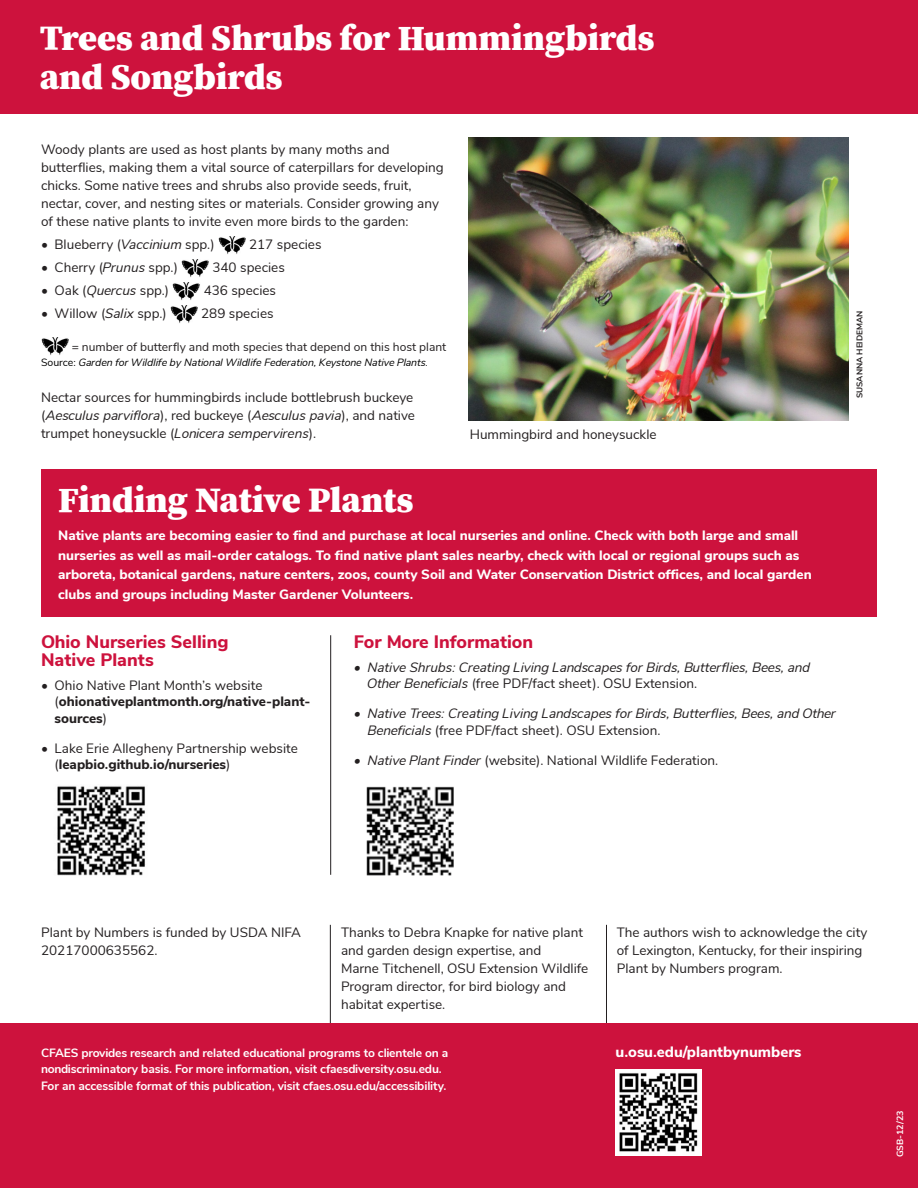
<style>
.page{position:relative;width:918px;height:1188px;background:#fff}
.page>*{position:absolute;margin:0;border:0;box-sizing:border-box;transform-origin:0 0}
.Sub_Head_H2{font:900 36px/39px "Buckeye Serif 2";color:#fff}
.Text{font:900 36px "Buckeye Serif 2";color:#fff}
.Text-2{font:800 18px/18px "Buckeye Sans 2";color:#cd123d}
.Text-3{font:800 15px "Buckeye Sans 2";color:#fff}
.Text-4{font:13.5px/18px "Buckeye Sans 2";color:#231f20}
.Text-5{font:800 13.5px/19.5px "Buckeye Sans 2";color:#fff}
.t1{font:italic 13.5px/16.5px "Buckeye Sans 2";color:#231f20}
.t2{font:800 13.5px/16.5px "Buckeye Sans 2";color:#231f20}
.Plant_Name{font:700 12px/16.5px "Buckeye Sans 2";letter-spacing:-.01em;color:#fff}
.Normal__Web{font:12px "Buckeye Sans 2";color:#231f20}
.Normal__Web-2{font:italic 10.5px "Buckeye Sans 2";color:#000}
.Paragraph_Style_2{font:700 9px "Buckeye Sans 2";color:#fff}
.Text-6{font:700 8.25px "Buckeye Sans 2";color:#231f20}
.s1{font-style:italic}
.s2{font-style:normal}
.s3{font-weight:400}
.s4{font-weight:800}
</style>
<div class="page">
<hr style="left:330px;top:925px;width:1px;height:123px;background:#231f20">
<hr style="left:606px;top:925px;width:1px;height:123px;background:#231f20">
<div style="left:0;top:1023px;width:918px;height:165px;background:#cd123d"></div>
<img style="left:468px;top:137px;width:381px;height:283px">
<img style="left:218px;top:236px;width:28px;height:18px">
<img style="left:181px;top:259px;width:28px;height:18px">
<img style="left:173px;top:282px;width:27px;height:18px">
<img style="left:170px;top:305px;width:28px;height:18px">
<img style="left:41px;top:337px;width:28px;height:18px">
<div style="left:0;top:0;width:918px;height:113px;background:#cd123d"></div>
<div style="left:41px;top:469px;width:836px;height:148px;background:#cd123d"></div>
<hr style="left:330px;top:635px;width:1px;height:240px;background:#231f20">
<img style="left:57px;top:786px;width:89px;height:90px">
<img style="left:366px;top:786px;width:88px;height:90px">
<img style="left:615px;top:1070px;width:87px;height:86px">
<p class="Sub_Head_H2" style="left:40px;top:20px;width:616px">Trees and Shrubs for Hummingbirds and Songbirds</p>
<p class="Text-4" style="left:41px;top:140px;width:404px">Woody plants are used as host plants by many moths and butterflies, making them a vital source of caterpillars for developing chicks. Some native trees and shrubs also provide seeds, fruit, nectar, cover, and nesting sites or materials. Consider growing any of these native plants to invite even more birds to the garden:</p>
<p class="Text-4" style="left:41px;top:235px;width:175px">• Blueberry (<span class="s1">Vaccinium</span> spp.)</p>
<p class="Text-4" style="left:249px;top:235px;width:74px">217 species</p>
<p class="Text-4" style="left:41px;top:258px;width:138px">• Cherry (<span class="s1">Prunus</span> spp.)</p>
<p class="Text-4" style="left:212px;top:258px;width:74px">340 species</p>
<p class="Text-4" style="left:41px;top:281px;width:130px">• Oak (<span class="s1">Quercus</span> spp.)</p>
<p class="Text-4" style="left:204px;top:281px;width:74px">436 species</p>
<p class="Text-4" style="left:41px;top:304px;width:127px">• Willow (<span class="s1">Salix</span> spp.)</p>
<p class="Text-4" style="left:201px;top:304px;width:74px">289 species</p>
<p class="Normal__Web" style="left:72px;top:340px;width:376px">= number of butterfly and moth species that depend on this host plant</p>
<p class="Normal__Web-2" style="left:41px;top:356px;width:389px"><span class="s2">Source:</span> Garden for Wildlife by National Wildlife Federation, Keystone Native Plants.</p>
<p class="Text-4" style="left:41px;top:389px;width:376px">Nectar sources for hummingbirds include bottlebrush buckeye (<span class="s1">Aesculus parviflora</span>), red buckeye (<span class="s1">Aesculus pavia</span>), and native trumpet honeysuckle (<span class="s1">Lonicera sempervirens</span>).</p>
<p class="Text-4" style="left:470px;top:425px;width:188px">Hummingbird and honeysuckle</p>
<p class="Text" style="left:58px;top:479px;width:357px">Finding Native Plants</p>
<p class="Text-5" style="left:58px;top:526px;width:755px">Native plants are becoming easier to find and purchase at local nurseries and online. Check with both large and small nurseries as well as mail-order catalogs. To find native plant sales nearby, check with local or regional groups such as arboreta, botanical gardens, nature centers, zoos, county Soil and Water Conservation District offices, and local garden clubs and groups including Master Gardener Volunteers.</p>
<p class="Text-2" style="left:41px;top:633px;width:189px">Ohio Nurseries Selling<br>Native Plants</p>
<p class="t2" style="left:55px;top:677px;width:257px;text-indent:-14px"><span class="s3">• Ohio Native Plant Month’s website (</span>ohionativeplantmonth.org/native-plant&shy;sources<span class="s3">)</span></p>
<p class="Text-4" style="left:55px;top:740px;width:245px;line-height:16.5px;text-indent:-14px">• Lake Erie Allegheny Partnership website (<span class="s4">leapbio.github.io/nurseries</span>)</p>
<p class="Text-2" style="left:354px;top:633px;width:181px">For More Information</p>
<p class="t1" style="left:367px;top:659px;width:444px;text-indent:-14px">• Native Shrubs: Creating Living Landscapes for Birds, Butterflies, Bees, and<br>Other Beneficials <span class="s2">(free PDF/fact sheet). OSU Extension.</span></p>
<p class="t1" style="left:367px;top:705px;width:470px;text-indent:-14px">• Native Trees: Creating Living Landscapes for Birds, Butterflies, Bees, and Other<br>Beneficials <span class="s2">(free PDF/fact sheet). OSU Extension.</span></p>
<p class="Text-4" style="left:354px;top:751px;width:366px"><span class="s1">• Native Plant Finder</span> (website). National Wildlife Federation.</p>
<p class="Text-6" style="left:854px;top:398px;width:89px;rotate:-90deg">SUSANNA HEIDEMAN</p>
<p class="Text-4" style="left:41px;top:923px;width:261px">Plant by Numbers is funded by USDA NIFA<br>20217000635562.</p>
<p class="Text-4" style="left:341px;top:923px;width:249px">Thanks to Debra Knapke for native plant and garden design expertise, and<br>Marne Titchenell, OSU Extension Wildlife Program director, for bird biology and habitat expertise.</p>
<p class="Text-4" style="left:617px;top:923px;width:252px">The authors wish to acknowledge the city of Lexington, Kentucky, for their inspiring<br>Plant by Numbers program.</p>
<p class="Plant_Name" style="left:41px;top:1045px;width:409px">CFAES provides research and related educational programs to clientele on a nondiscriminatory basis. For more information, visit cfaesdiversity.osu.edu.</p>
<p class="Plant_Name" style="left:41px;top:1078px;width:407px">For an accessible format of this publication, visit cfaes.osu.edu/accessibility.</p>
<p class="Text-3" style="left:616px;top:1042px;width:188px">u.osu.edu/plantbynumbers</p>
<p class="Paragraph_Style_2" style="left:894px;top:1157px;width:48px;rotate:-90deg">GSB-12/23</p>
</div>
